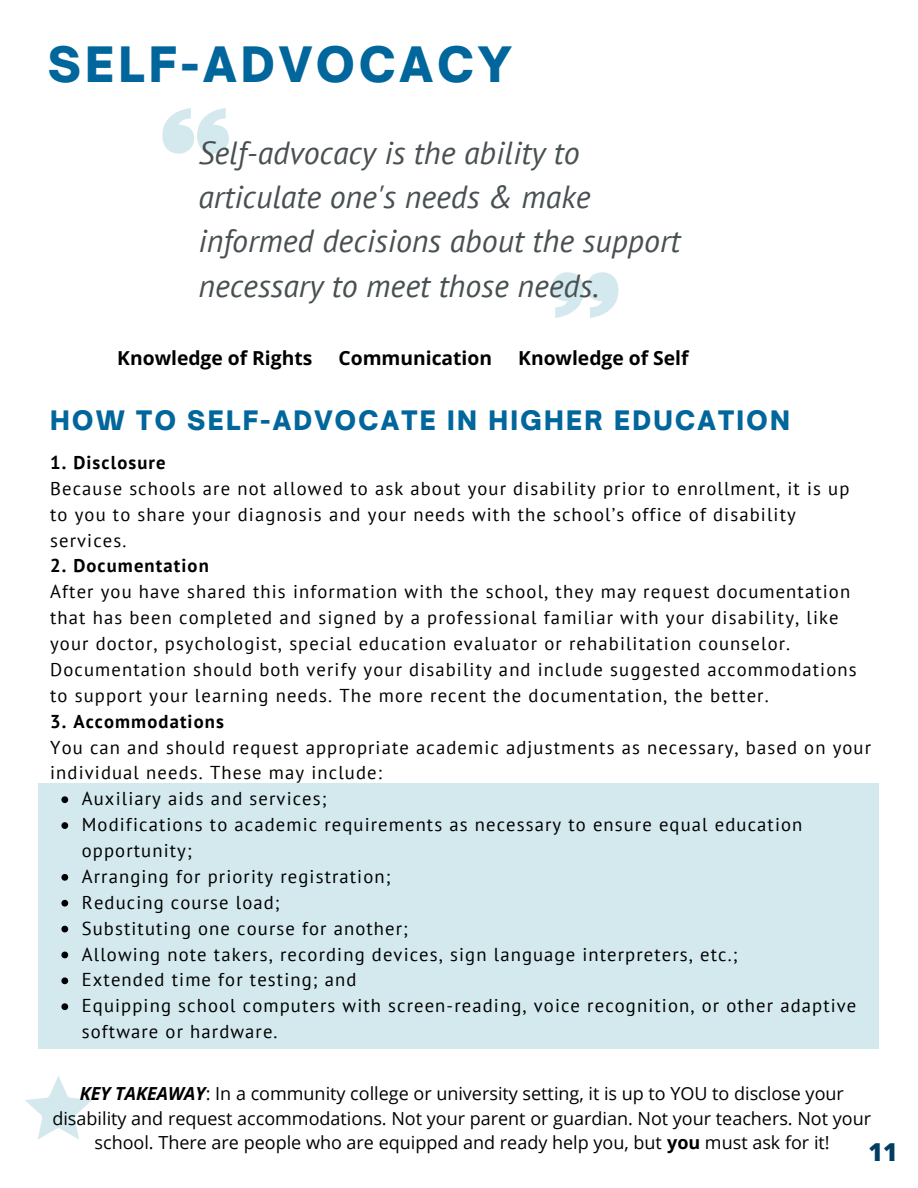
<style>
.page{position:relative;width:918px;height:1188px;background:#fff}
.page>*{position:absolute;margin:0;border:0;box-sizing:border-box;transform-origin:0 0}
.t1{font:900 46.65px "Open Sauce One";letter-spacing:.09em;color:#00669b}
.t2{font:italic 31.95px/44.4px "PT Sans";color:#495052}
.t3{font:900 25.65px "Open Sauce One";letter-spacing:.09em;color:#00669b}
.t4{font:800 24.75px "Open Sans";color:#003d62}
.t5{font:700 19.35px "Open Sans";color:#000}
.t6{font:18.6px/25.8px "PT Sans";letter-spacing:.06em;color:#000}
.t7{font:700 18.6px "PT Sans";letter-spacing:.06em;color:#000}
.t8{font:18px/24.8px "Open Sans";color:#000;text-align:center}
.s1{font-weight:700;font-style:italic}
.s2{font-weight:700}
</style>
<div class="page">
<div style="left:39px;top:784px;width:840px;height:265px;background:#d3e9ee"></div>
<svg style="left:61px;top:796px;width:7px;height:7px"></svg>
<svg style="left:61px;top:822px;width:7px;height:7px"></svg>
<svg style="left:61px;top:874px;width:7px;height:7px"></svg>
<svg style="left:61px;top:900px;width:7px;height:7px"></svg>
<svg style="left:61px;top:926px;width:7px;height:6px"></svg>
<svg style="left:61px;top:952px;width:7px;height:6px"></svg>
<svg style="left:61px;top:977px;width:7px;height:7px"></svg>
<svg style="left:61px;top:1003px;width:7px;height:7px"></svg>
<svg style="left:162px;top:108px;width:67px;height:46px"></svg>
<svg style="left:552px;top:272px;width:66px;height:46px"></svg>
<svg style="left:25px;top:1076px;width:67px;height:64px"></svg>
<p class="t1" style="left:48px;top:35px;width:465px">SELF-ADVOCACY</p>
<p class="t2" style="left:198px;top:129px;width:484px">Self-advocacy is the ability to articulate one's needs &amp; make informed decisions about the support necessary to meet those needs.</p>
<p class="t5" style="left:117px;top:344px;width:197px">Knowledge of Rights</p>
<p class="t5" style="left:338px;top:344px;width:155px">Communication</p>
<p class="t5" style="left:518px;top:344px;width:172px">Knowledge of Self</p>
<p class="t3" style="left:50px;top:404px;width:741px">HOW TO SELF-ADVOCATE IN HIGHER EDUCATION</p>
<p class="t7" style="left:50px;top:450px;width:117px">1. Disclosure</p>
<p class="t6" style="left:50px;top:475px;width:801px">Because schools are not allowed to ask about your disability prior to enrollment, it is up to you to share your diagnosis and your needs with the school’s office of disability services.</p>
<p class="t7" style="left:50px;top:554px;width:160px">2. Documentation</p>
<p class="t6" style="left:50px;top:579px;width:808px">After you have shared this information with the school, they may request documentation that has been completed and signed by a professional familiar with your disability, like your doctor, psychologist, special education evaluator or rehabilitation counselor.<br>Documentation should both verify your disability and include suggested accommodations to support your learning needs. The more recent the documentation, the better.</p>
<p class="t7" style="left:50px;top:709px;width:175px">3. Accommodations</p>
<p class="t6" style="left:50px;top:734px;width:822px">You can and should request appropriate academic adjustments as necessary, based on your individual needs. These may include:</p>
<p class="t6" style="left:82px;top:786px;width:246px">Auxiliary aids and services;</p>
<p class="t6" style="left:82px;top:811px;width:722px">Modifications to academic requirements as necessary to ensure equal education opportunity;</p>
<p class="t6" style="left:82px;top:863px;width:310px">Arranging for priority registration;</p>
<p class="t6" style="left:82px;top:889px;width:199px">Reducing course load;</p>
<p class="t6" style="left:82px;top:915px;width:328px">Substituting one course for another;</p>
<p class="t6" style="left:82px;top:941px;width:657px">Allowing note takers, recording devices, sign language interpreters, etc.;</p>
<p class="t6" style="left:82px;top:967px;width:276px">Extended time for testing; and</p>
<p class="t6" style="left:82px;top:993px;width:776px">Equipping school computers with screen-reading, voice recognition, or other adaptive software or hardware.</p>
<p class="t8" style="left:52px;top:1080px;width:820px"><span class="s1">KEY TAKEAWAY</span>: In a community college or university setting, it is up to YOU to disclose your disability and request accommodations. Not your parent or guardian. Not your teachers. Not your school. There are people who are equipped and ready help you, but <span class="s2">you</span> must ask for it!</p>
<p class="t4" style="left:869px;top:1134px;width:30px">11</p>
</div>
